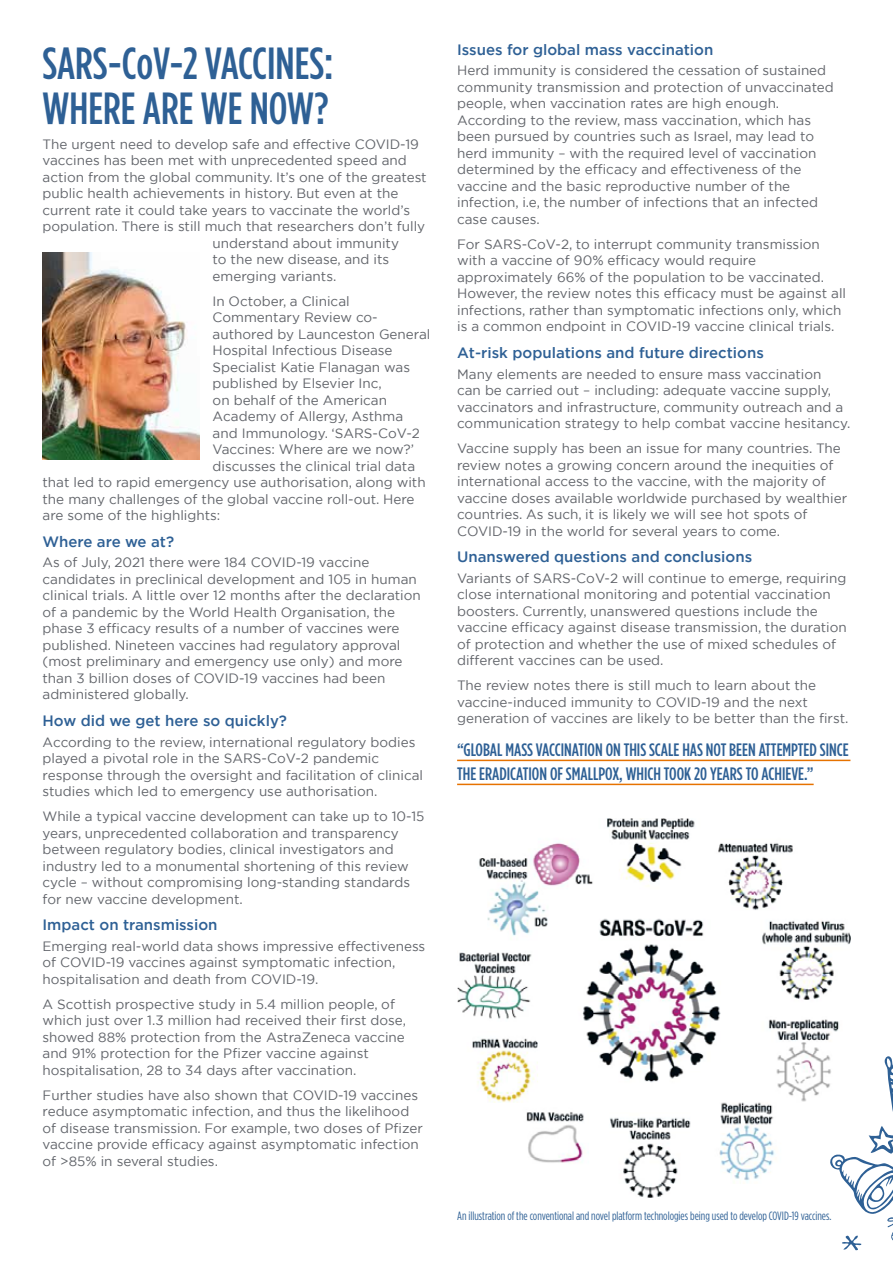
<style>
.page{position:relative;width:893px;height:1263px;background:#fff}
.page>*{position:absolute;margin:0;border:0;box-sizing:border-box;transform-origin:0 0}
.t1{font:500 45px/45px "Gotham Condensed";color:#2e6095}
.t2{font:36.45px "Blambot Pro BB";color:#2e6095}
.t3{font:500 18px/24px "Gotham Condensed";color:#2e6095}
.t4{font:500 15px "Gotham";color:#2e6095}
.t5{font:13.5px/16.5px "Gotham";color:#61646a}
.t6{font:12px "Gotham Condensed";color:#2e6095}
</style>
<div class="page">
<hr style="left:457px;top:760px;width:393px;height:1px;background:#e67200">
<hr style="left:457px;top:784px;width:357px;height:1px;background:#e67200">
<img style="left:43px;top:253px;width:157px;height:206px">
<img style="left:457px;top:819px;width:393px;height:378px">
<svg style="left:829px;top:1054px;width:64px;height:196px"></svg>
<h1 class="t1" style="left:43px;top:40px;width:293px">SARS-CoV-2 VACCINES:<br>WHERE ARE WE NOW?</h1>
<p class="t5" style="left:43px;top:135px;width:378px">The urgent need to develop safe and effective COVID-19</p>
<p class="t5" style="left:43px;top:152px;width:366px">vaccines has been met with unprecedented speed and</p>
<p class="t5" style="left:43px;top:168px;width:386px">action from the global community. It’s one of the greatest</p>
<p class="t5" style="left:43px;top:185px;width:357px">public health achievements in history. But even at the</p>
<p class="t5" style="left:43px;top:201px;width:369px">current rate it could take years to vaccinate the world’s</p>
<p class="t5" style="left:43px;top:218px;width:384px">population. There is still much that researchers don’t fully</p>
<p class="t5" style="left:213px;top:234px;width:188px">understand about immunity</p>
<p class="t5" style="left:213px;top:251px;width:178px">to the new disease, and its</p>
<p class="t5" style="left:213px;top:267px;width:125px">emerging variants.</p>
<p class="t5" style="left:213px;top:292px;width:139px">In October, a Clinical</p>
<p class="t5" style="left:213px;top:309px;width:167px">Commentary Review co-</p>
<p class="t5" style="left:213px;top:325px;width:219px">authored by Launceston General</p>
<p class="t5" style="left:213px;top:342px;width:182px">Hospital Infectious Disease</p>
<p class="t5" style="left:213px;top:358px;width:199px">Specialist Katie Flanagan was</p>
<p class="t5" style="left:213px;top:375px;width:171px">published by Elsevier Inc,</p>
<p class="t5" style="left:213px;top:391px;width:176px">on behalf of the American</p>
<p class="t5" style="left:213px;top:408px;width:192px">Academy of Allergy, Asthma</p>
<p class="t5" style="left:213px;top:424px;width:209px">and Immunology. ‘SARS-CoV-2</p>
<p class="t5" style="left:213px;top:441px;width:203px">Vaccines: Where are we now?’</p>
<p class="t5" style="left:213px;top:457px;width:204px">discusses the clinical trial data</p>
<p class="t5" style="left:43px;top:474px;width:385px">that led to rapid emergency use authorisation, along with</p>
<p class="t5" style="left:43px;top:490px;width:373px">the many challenges of the global vaccine roll-out. Here</p>
<p class="t5" style="left:43px;top:507px;width:179px">are some of the highlights:</p>
<p class="t4" style="left:43px;top:531px;width:133px">Where are we at?</p>
<p class="t5" style="left:43px;top:554px;width:380px">As of July, 2021 there were 184 COVID-19 vaccine candidates in preclinical development and 105 in human clinical trials. A little over 12 months after the declaration of a pandemic by the World Health Organisation, the phase 3 efficacy results of a number of vaccines were published. Nineteen vaccines had regulatory approval (most preliminary and emergency use only) and more than 3 billion doses of COVID-19 vaccines had been administered globally.</p>
<p class="t4" style="left:43px;top:711px;width:246px">How did we get here so quickly?</p>
<p class="t5" style="left:43px;top:733px;width:382px">According to the review, international regulatory bodies played a pivotal role in the SARS-CoV-2 pandemic response through the oversight and facilitation of clinical studies which led to emergency use authorisation.</p>
<p class="t5" style="left:43px;top:808px;width:383px">While a typical vaccine development can take up to 10-15 years, unprecedented collaboration and transparency between regulatory bodies, clinical investigators and industry led to a monumental shortening of this review cycle – without compromising long-standing standards for new vaccine development.</p>
<p class="t4" style="left:43px;top:915px;width:177px">Impact on transmission</p>
<p class="t5" style="left:43px;top:937px;width:384px">Emerging real-world data shows impressive effectiveness of COVID-19 vaccines against symptomatic infection, hospitalisation and death from COVID-19.</p>
<p class="t5" style="left:43px;top:995px;width:365px">A Scottish prospective study in 5.4 million people, of which just over 1.3 million had received their first dose, showed 88% protection from the AstraZeneca vaccine and 91% protection for the Pfizer vaccine against hospitalisation, 28 to 34 days after vaccination.</p>
<p class="t5" style="left:43px;top:1086px;width:382px">Further studies have also shown that COVID-19 vaccines reduce asymptomatic infection, and thus the likelihood of disease transmission. For example, two doses of Pfizer vaccine provide efficacy against asymptomatic infection of &gt;85% in several studies.</p>
<p class="t4" style="left:457px;top:39px;width:258px">Issues for global mass vaccination</p>
<p class="t5" style="left:457px;top:62px;width:378px">Herd immunity is considered the cessation of sustained community transmission and protection of unvaccinated people, when vaccination rates are high enough.<br>According to the review, mass vaccination, which has been pursued by countries such as Israel, may lead to herd immunity – with the required level of vaccination determined by the efficacy and effectiveness of the vaccine and the basic reproductive number of the infection, i.e, the number of infections that an infected case causes.</p>
<p class="t5" style="left:457px;top:235px;width:390px">For SARS-CoV-2, to interrupt community transmission with a vaccine of 90% efficacy would require approximately 66% of the population to be vaccinated.<br>However, the review notes this efficacy must be against all infections, rather than symptomatic infections only, which is a common endpoint in COVID-19 vaccine clinical trials.</p>
<p class="t4" style="left:457px;top:343px;width:308px">At-risk populations and future directions</p>
<p class="t5" style="left:457px;top:365px;width:395px">Many elements are needed to ensure mass vaccination<br>can be carried out – including: adequate vaccine supply, vaccinators and infrastructure, community outreach and a communication strategy to help combat vaccine hesitancy.</p>
<p class="t5" style="left:457px;top:440px;width:391px">Vaccine supply has been an issue for many countries. The review notes a growing concern around the inequities of international access to the vaccine, with the majority of vaccine doses available worldwide purchased by wealthier countries. As such, it is likely we will see hot spots of COVID-19 in the world for several years to come.</p>
<p class="t4" style="left:457px;top:547px;width:297px">Unanswered questions and conclusions</p>
<p class="t5" style="left:457px;top:569px;width:391px">Variants of SARS-CoV-2 will continue to emerge, requiring close international monitoring and potential vaccination boosters. Currently, unanswered questions include the vaccine efficacy against disease transmission, the duration of protection and whether the use of mixed schedules of different vaccines can be used.</p>
<p class="t5" style="left:457px;top:677px;width:393px">The review notes there is still much to learn about the vaccine-induced immunity to COVID-19 and the next generation of vaccines are likely to be better than the first.</p>
<h3 class="t3" style="left:457px;top:737px;width:393px">“GLOBAL MASS VACCINATION ON THIS SCALE HAS NOT BEEN ATTEMPTED SINCE<br>THE ERADICATION OF SMALLPOX, WHICH TOOK 20 YEARS TO ACHIEVE.”</h3>
<h2 class="t2" style="left:338px;top:1202px;width:263px">CHRISTMAS</h2>
<p class="t6" style="left:457px;top:1209px;width:376px">An illustration of the conventional and novel platform technologies being used to develop COVID-19 vaccines.</p>
</div>
